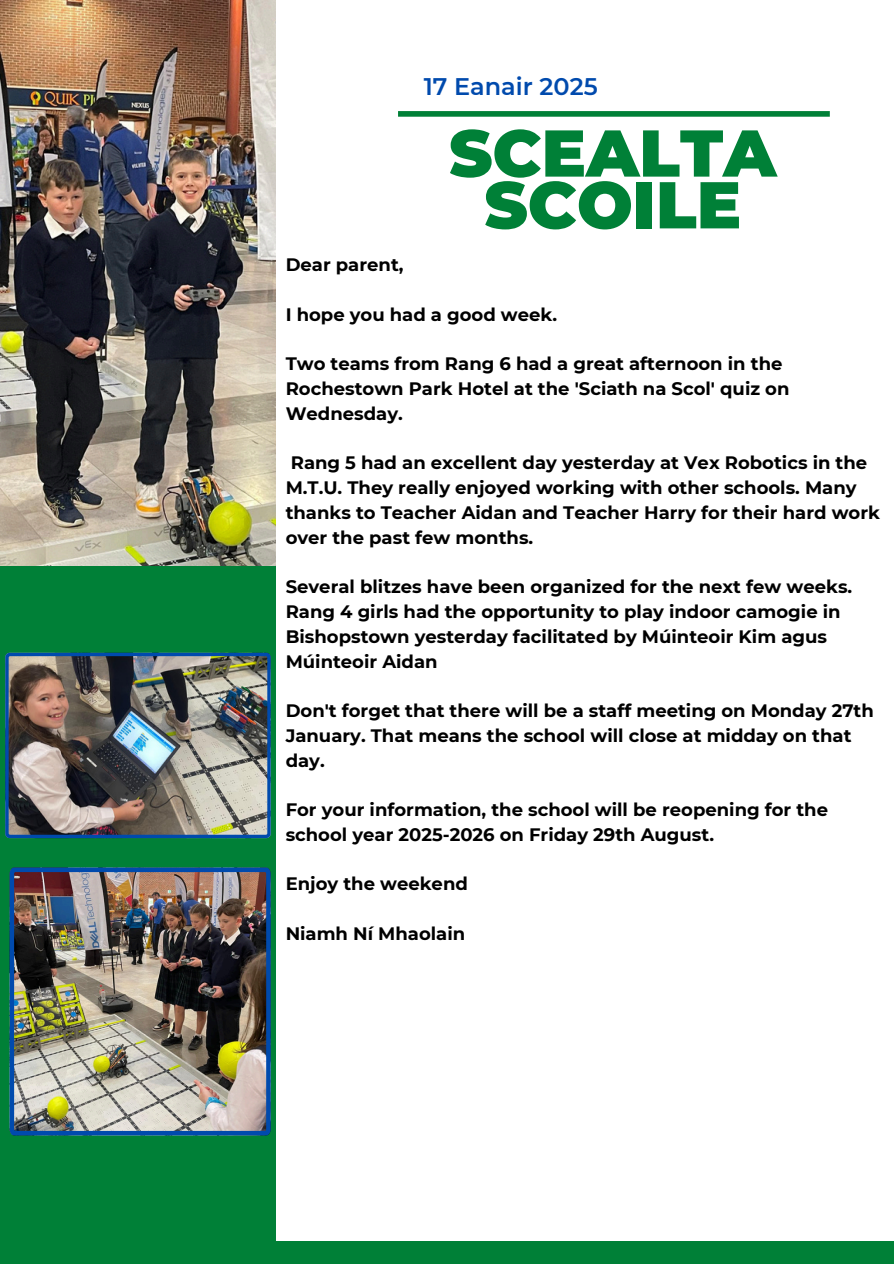
<style>
.page{position:relative;width:894px;height:1264px;background:#fff}
.page>*{position:absolute;margin:0;border:0;box-sizing:border-box;transform-origin:0 0}
.t1{font:900 66px/51.8px "Montserrat";color:#008037;text-align:center}
.t2{font:600 24px "Montserrat";color:#004aad}
.t3{font:700 18px/24.8px "Montserrat";color:#000}
</style>
<div class="page">
<div style="left:0;top:1240px;width:893px;height:23px;background:#008037"></div>
<div style="left:398px;top:111px;width:431px;height:6px;background:#008037"></div>
<div style="left:0;top:564px;width:276px;height:676px;background:#008037"></div>
<img style="left:10px;top:867px;width:260px;height:268px">
<img style="left:5px;top:652px;width:265px;height:186px">
<img style="left:0;top:0;width:276px;height:565px">
<h2 class="t2" style="left:423px;top:72px;width:175px">17 Eanair 2025</h2>
<p class="t1" style="left:449px;top:127px;width:329px">SCEALTA<br>SCOILE</p>
<p class="t3" style="left:285px;top:252px;width:119px">Dear parent,</p>
<h1 class="t3" style="left:285px;top:302px;width:273px">I hope you had a good week.</h1>
<p class="t3" style="left:285px;top:351px;width:505px">Two teams from Rang 6 had a great afternoon in the<br>Rochestown Park Hotel at the 'Sciath na Scol' quiz on<br>Wednesday.</p>
<p class="t3" style="left:285px;top:450px;width:595px">Rang 5 had an excellent day yesterday at Vex Robotics in the M.T.U. They really enjoyed working with other schools. Many thanks to Teacher Aidan and Teacher Harry for their hard work over the past few months.</p>
<p class="t3" style="left:285px;top:574px;width:568px">Several blitzes have been organized for the next few weeks.<br>Rang 4 girls had the opportunity to play indoor camogie in Bishopstown yesterday facilitated by Múinteoir Kim agus Múinteoir Aidan</p>
<p class="t3" style="left:285px;top:698px;width:589px">Don't forget that there will be a staff meeting on Monday 27th<br>January. That means the school will close at midday on that day.</p>
<p class="t3" style="left:285px;top:797px;width:543px">For your information, the school will be reopening for the school year 2025-2026 on Friday 29th August.</p>
<p class="t3" style="left:285px;top:871px;width:184px">Enjoy the weekend</p>
<p class="t3" style="left:285px;top:921px;width:181px">Niamh Ní Mhaolain</p>
</div>
